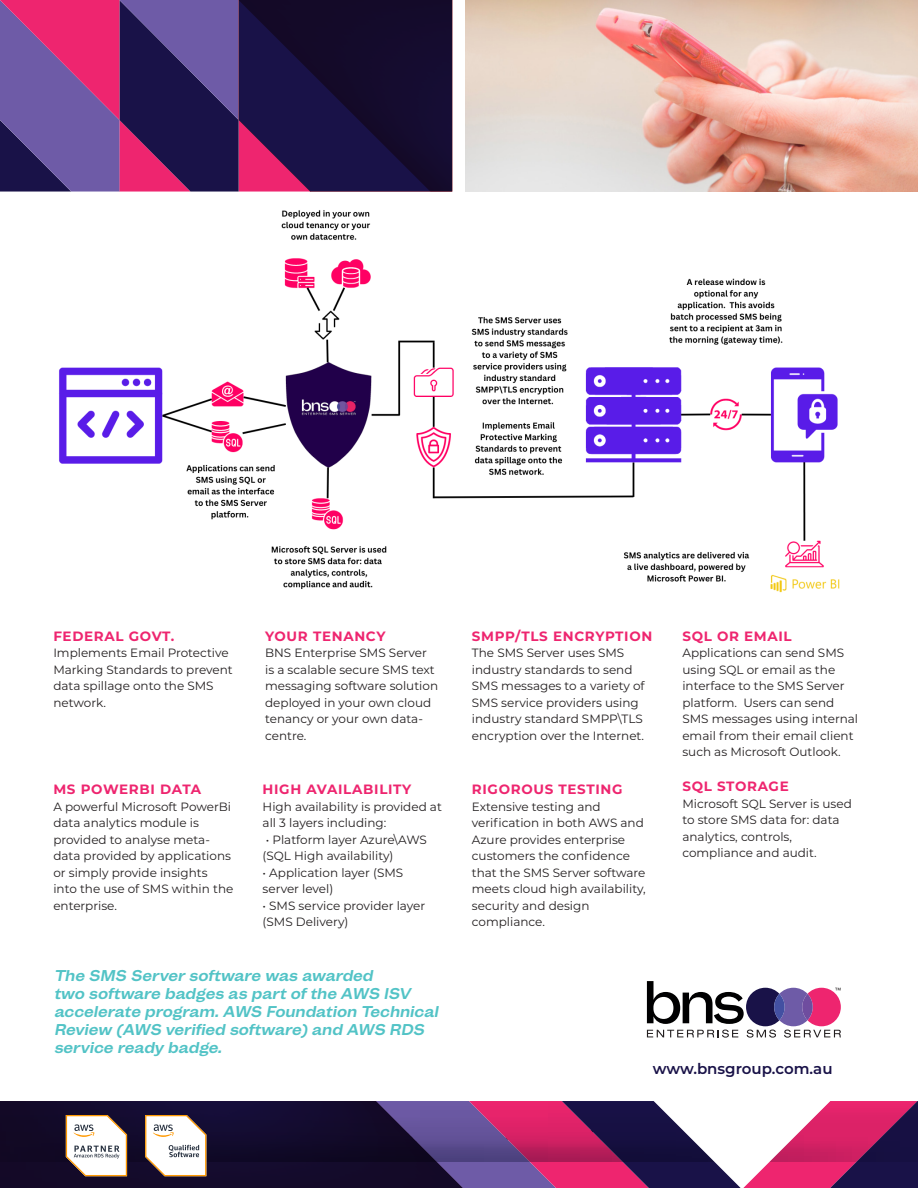
<style>
.page{position:relative;width:918px;height:1188px;background:#fff}
.page>*{position:absolute;margin:0;border:0;box-sizing:border-box;transform-origin:0 0}
.t1{font:italic 700 15px/18px "Mint Grotesk V1.2";color:#52c3c6}
.t2{font:600 15px "Montserrat";color:#191248}
.t3{font:700 13.5px "Montserrat";letter-spacing:.05em;color:#ee256f}
.t4{font:12px/16.5px "Montserrat";color:#231f20}
</style>
<div class="page">
<img style="left:59px;top:174px;width:781px;height:419px">
<svg style="left:0;top:0;width:452px;height:192px;background:#4a245d"></svg>
<img style="left:466px;top:0;width:452px;height:192px">
<svg style="left:647px;top:981px;width:194px;height:56px"></svg>
<svg style="left:0;top:1101px;width:918px;height:87px"></svg>
<p class="t3" style="left:53px;top:626px;width:123px">FEDERAL GOVT.</p>
<p class="t4" style="left:53px;top:644px;width:181px">Implements Email Protective<br>Marking Standards to prevent data spillage onto the SMS network.</p>
<p class="t3" style="left:53px;top:780px;width:149px">MS POWERBI DATA</p>
<p class="t4" style="left:53px;top:798px;width:179px">A powerful Microsoft PowerBi data analytics module is</p>
<p class="t4" style="left:53px;top:831px;width:158px">provided to analyse meta-</p>
<p class="t4" style="left:53px;top:847px;width:182px">data provided by applications or simply provide insights into the use of SMS within the enterprise.</p>
<p class="t3" style="left:265px;top:626px;width:122px">YOUR TENANCY</p>
<p class="t4" style="left:265px;top:644px;width:174px">BNS Enterprise SMS Server is a scalable secure SMS text messaging software solution deployed in your own cloud tenancy or your own data&shy;centre.</p>
<p class="t3" style="left:263px;top:780px;width:150px">HIGH AVAILABILITY</p>
<p class="t4" style="left:263px;top:798px;width:181px">High availability is provided at all 3 layers including:</p>
<p class="t4" style="left:263px;top:831px;width:166px">• Platform layer Azure\AWS (SQL High availability)</p>
<p class="t4" style="left:263px;top:864px;width:142px">• Application layer (SMS server level)</p>
<p class="t4" style="left:263px;top:897px;width:164px">• SMS service provider layer (SMS Delivery)</p>
<p class="t1" style="left:54px;top:966px;width:324px">The SMS Server software was awarded</p>
<p class="t1" style="left:54px;top:984px;width:361px">two software badges as part of the AWS ISV</p>
<p class="t1" style="left:54px;top:1002px;width:389px">accelerate program. AWS Foundation Technical<br>Review (AWS verified software) and AWS RDS service ready badge.</p>
<p class="t3" style="left:472px;top:626px;width:182px">SMPP/TLS ENCRYPTION</p>
<p class="t4" style="left:472px;top:644px;width:174px">The SMS Server uses SMS industry standards to send<br>SMS messages to a variety of<br>SMS service providers using industry standard SMPP\TLS encryption over the Internet.</p>
<p class="t3" style="left:472px;top:780px;width:152px">RIGOROUS TESTING</p>
<p class="t4" style="left:472px;top:798px;width:175px">Extensive testing and verification in both AWS and<br>Azure provides enterprise customers the confidence that the SMS Server software meets cloud high availability, security and design compliance.</p>
<p class="t3" style="left:682px;top:626px;width:111px">SQL OR EMAIL</p>
<p class="t4" style="left:682px;top:644px;width:177px">Applications can send SMS using SQL or email as the interface to the SMS Server platform. Users can send<br>SMS messages using internal email from their email client such as Microsoft Outlook.</p>
<p class="t3" style="left:682px;top:777px;width:108px">SQL STORAGE</p>
<p class="t4" style="left:682px;top:795px;width:171px">Microsoft SQL Server is used to store SMS data for: data analytics, controls, compliance and audit.</p>
<p class="t2" style="left:653px;top:1058px;width:181px">www.bnsgroup.com.au</p>
</div>
